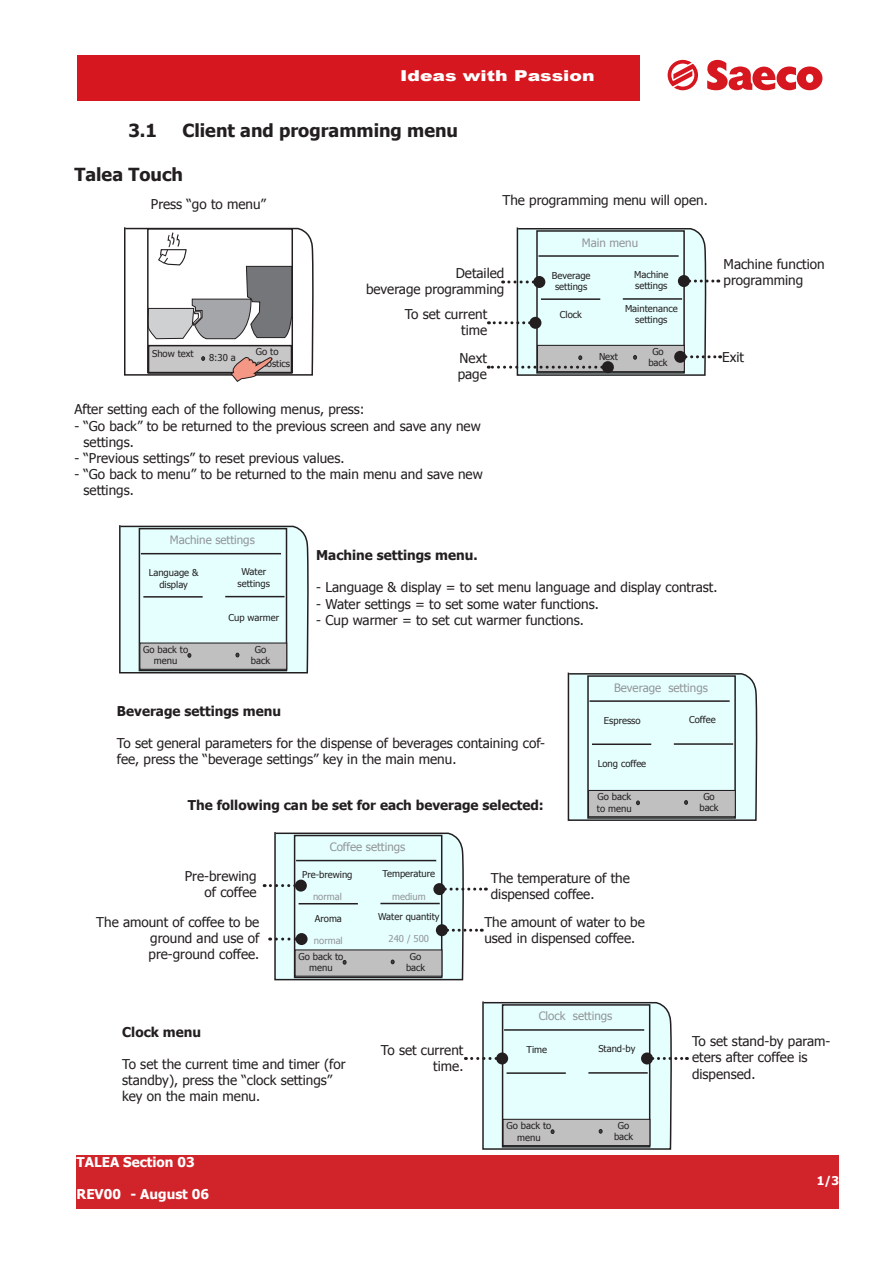
<style>
.page{position:relative;width:893px;height:1263px;background:#fff}
.page>*{position:absolute;margin:0;border:0;box-sizing:border-box;transform-origin:0 0}
.t1{font:700 18px "Tahoma";color:#231f20}
.t2{font:900 15px "Arial";color:#fff;scale:1.25 1}
.t3{font:13.5px/16.2px "Tahoma";color:#231f20}
.t4{font:700 13.5px "Tahoma";color:#231f20}
.t5{font:700 13.5px "Tahoma";color:#fff}
.t6{font:700 12px "Tahoma";color:#fff}
.t7{font:11.55px "Tahoma";color:#939598}
.t8{font:9.45px/11.4px "Tahoma";color:#231f20;text-align:center}
.t9{font:9.45px "Tahoma";color:#939598}
</style>
<div class="page">
<div style="left:77px;top:1155px;width:762px;height:54px;background:#d1232a"></div>
<div style="left:78px;top:55px;width:562px;height:45px;background:#d7171f"></div>
<svg style="left:668px;top:60px;width:30px;height:30px"></svg>
<svg style="left:707px;top:60px;width:115px;height:30px"></svg>
<svg style="left:124px;top:227px;width:190px;height:155px"></svg>
<svg style="left:119px;top:525px;width:190px;height:149px;background:#cfe2e2"></svg>
<svg style="left:489px;top:227px;width:232px;height:149px"></svg>
<div style="left:533px;top:276px;width:12px;height:12px;background:#231f20;border-radius:50%"></div>
<svg style="left:567px;top:672px;width:191px;height:149px;background:#cfe2e2"></svg>
<svg style="left:265px;top:832px;width:221px;height:149px;background:#d3e3e3"></svg>
<div style="left:436px;top:924px;width:12px;height:12px;background:#231f20;border-radius:50%"></div>
<svg style="left:466px;top:1001px;width:221px;height:149px;background:#d4e5e5"></svg>
<div style="left:641px;top:1052px;width:12px;height:12px;background:#231f20;border-radius:50%"></div>
<p class="t2" style="left:400px;top:65px;width:157px">Ideas with Passion</p>
<h1 class="t1" style="left:128px;top:118px;width:30px">3.1</h1>
<h1 class="t1" style="left:182px;top:118px;width:277px">Client and programming menu</h1>
<h1 class="t1" style="left:74px;top:161px;width:110px">Talea Touch</h1>
<p class="t3" style="left:151px;top:195px;width:117px">Press “go to menu”</p>
<p class="t3" style="left:502px;top:192px;width:207px">The programming menu will open.</p>
<p class="t8" style="left:152px;top:347px;width:43px">Show text</p>
<p class="t8" style="left:209px;top:352px;width:28px">8:30 a</p>
<p class="t8" style="left:244px;top:346px;width:48px">Go to diagnostics</p>
<p class="t7" style="left:582px;top:235px;width:58px">Main menu</p>
<p class="t8" style="left:552px;top:269px;width:40px">Beverage settings</p>
<p class="t8" style="left:625px;top:302px;width:54px">Maintenance settings</p>
<p class="t3" style="left:366px;top:265px;width:140px;text-align:right">Detailed<br>beverage programming</p>
<p class="t3" style="left:724px;top:255px;width:103px">Machine function programming</p>
<p class="t8" style="left:634px;top:268px;width:36px;text-align:left">Machine settings</p>
<p class="t3" style="left:405px;top:305px;width:84px;text-align:right">To set current time</p>
<p class="t8" style="left:560px;top:308px;width:24px">Clock</p>
<p class="t8" style="left:599px;top:351px;width:21px">Next</p>
<p class="t8" style="left:648px;top:345px;width:21px">Go back</p>
<p class="t3" style="left:460px;top:349px;width:29px">Next</p>
<p class="t3" style="left:722px;top:348px;width:23px">Exit</p>
<p class="t3" style="left:458px;top:365px;width:31px">page</p>
<p class="t3" style="left:74px;top:401px;width:292px">After setting each of the following menus, press:</p>
<p class="t3" style="left:84px;top:417px;width:399px;text-indent:-9px">- “Go back” to be returned to the previous screen and save any new settings.</p>
<p class="t3" style="left:74px;top:449px;width:272px">- “Previous settings” to reset previous values.</p>
<p class="t3" style="left:84px;top:465px;width:401px;text-indent:-9px">- “Go back to menu” to be returned to the main menu and save new settings.</p>
<p class="t7" style="left:170px;top:532px;width:86px">Machine settings</p>
<p class="t8" style="left:149px;top:567px;width:51px">Language &amp; display</p>
<p class="t8" style="left:228px;top:611px;width:52px">Cup warmer</p>
<p class="t4" style="left:316px;top:546px;width:163px">Machine settings menu.</p>
<p class="t3" style="left:316px;top:579px;width:403px">- Language &amp; display = to set menu language and display contrast.</p>
<p class="t3" style="left:316px;top:595px;width:284px">- Water settings = to set some water functions.</p>
<p class="t3" style="left:316px;top:611px;width:269px">- Cup warmer = to set cut warmer functions.</p>
<p class="t8" style="left:238px;top:566px;width:34px">Water settings</p>
<p class="t8" style="left:143px;top:643px;width:46px">Go back to menu</p>
<p class="t8" style="left:251px;top:643px;width:21px">Go back</p>
<p class="t4" style="left:117px;top:701px;width:166px">Beverage settings menu</p>
<p class="t3" style="left:117px;top:734px;width:430px">To set general parameters for the dispense of beverages containing cof&shy;fee, press the “beverage settings” key in the main menu.</p>
<p class="t4" style="left:188px;top:795px;width:357px">The following can be set for each beverage selected:</p>
<p class="t7" style="left:614px;top:680px;width:95px">Beverage settings</p>
<p class="t8" style="left:604px;top:714px;width:38px">Espresso</p>
<p class="t8" style="left:689px;top:713px;width:28px">Coffee</p>
<p class="t8" style="left:598px;top:758px;width:50px">Long coffee</p>
<p class="t8" style="left:699px;top:790px;width:21px">Go back</p>
<p class="t8" style="left:597px;top:791px;width:36px;text-align:left">Go back to menu</p>
<p class="t7" style="left:330px;top:839px;width:77px">Coffee settings</p>
<p class="t8" style="left:302px;top:868px;width:52px">Pre-brewing</p>
<p class="t9" style="left:313px;top:890px;width:30px">normal</p>
<p class="t8" style="left:383px;top:867px;width:54px">Temperature</p>
<p class="t9" style="left:392px;top:890px;width:35px">medium</p>
<p class="t3" style="left:185px;top:867px;width:73px;text-align:right">Pre-brewing of coffee</p>
<p class="t3" style="left:491px;top:869px;width:141px">The temperature of the dispensed coffee.</p>
<p class="t3" style="left:149px;top:913px;width:112px;text-align:justify;text-indent:-52px">The amount of coffee to be ground and use of pre-ground coffee.</p>
<p class="t3" style="left:484px;top:913px;width:162px">The amount of water to be used in dispensed coffee.</p>
<p class="t8" style="left:378px;top:910px;width:63px">Water quantity</p>
<p class="t9" style="left:389px;top:932px;width:42px">240 / 500</p>
<p class="t8" style="left:315px;top:912px;width:29px">Aroma</p>
<p class="t9" style="left:314px;top:934px;width:30px">normal</p>
<p class="t8" style="left:406px;top:950px;width:21px">Go back</p>
<p class="t8" style="left:298px;top:950px;width:46px">Go back to menu</p>
<p class="t4" style="left:122px;top:1022px;width:80px">Clock menu</p>
<p class="t3" style="left:122px;top:1055px;width:225px">To set the current time and timer (for standby), press the “clock settings” key on the main menu.</p>
<p class="t5" style="left:77px;top:1152px;width:120px">TALEA Section 03</p>
<p class="t5" style="left:77px;top:1185px;width:134px">REV00 - August 06</p>
<p class="t7" style="left:539px;top:1008px;width:75px">Clock settings</p>
<p class="t8" style="left:526px;top:1043px;width:22px">Time</p>
<p class="t8" style="left:598px;top:1042px;width:39px">Stand-by</p>
<p class="t3" style="left:381px;top:1041px;width:84px;text-align:right">To set current time.</p>
<p class="t3" style="left:692px;top:1032px;width:140px">To set stand-by param&shy;eters after coffee is dispensed.</p>
<p class="t8" style="left:506px;top:1119px;width:46px">Go back to menu</p>
<p class="t8" style="left:614px;top:1119px;width:21px">Go back</p>
<p class="t6" style="left:817px;top:1172px;width:24px">1/3</p>
</div>
